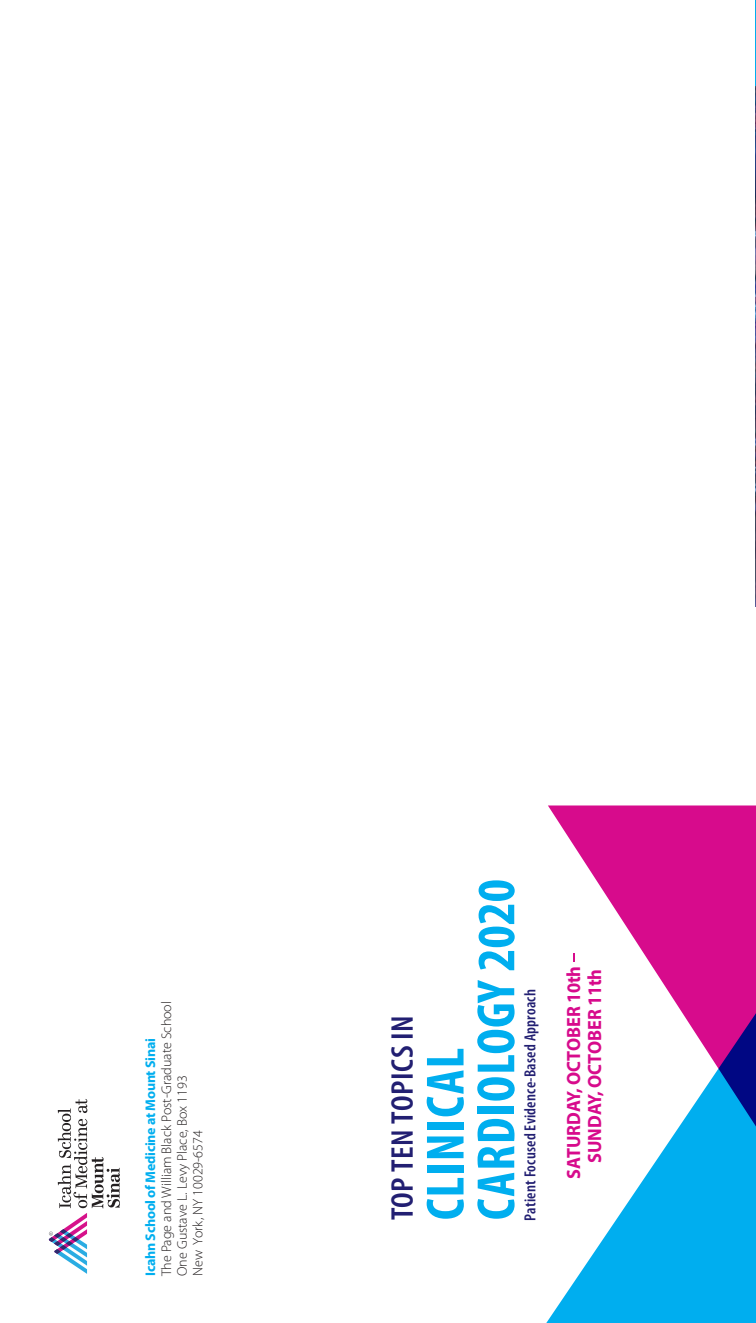
<style>
.page{position:relative;width:756px;height:1323px;background:#fff}
.page>*{position:absolute;margin:0;border:0;box-sizing:border-box;transform-origin:0 0}
.t1{font:700 condensed 54.25px/50.8px "Myriad Pro";letter-spacing:.02em;color:#00aeef}
.t2{font:600 condensed 31.5px "Myriad Pro";letter-spacing:.02em;color:#221f72;scale:1.06 1}
.t3{font:700 19.25px/21px "Myriad Pro";letter-spacing:.005em;color:#d70b8c;text-align:right;scale:.95 1}
.t4{font:600 condensed 16.1px "Myriad Pro";letter-spacing:.015em;color:#221f72}
.t5{font:300 14px/15.8px "Myriad Pro";color:#231f20}
.t6{font:700 14px "Myriad Pro";letter-spacing:-.02em;color:#00aeef}
</style>
<div class="page">
<img style="left:755px;top:76px;width:1px;height:530px">
<svg style="left:546px;top:1127px;width:210px;height:196px;fill:#00aeef"></svg>
<svg style="left:548px;top:805px;width:208px;height:322px"></svg>
<svg style="left:573px;top:954px;width:2px;height:8px"></svg>
<svg style="left:49px;top:1099px;width:71px;height:175px"></svg>
<hr style="left:0;top:0;width:1px;height:85px;background:#00aeef">
<p class="t5" style="left:158px;top:1276px;width:276px;rotate:-90deg">The Page and William Black Post-Graduate School<br>One Gustave L. Levy Place, Box 1193<br>New York, NY 10029-6574</p>
<p class="t6" style="left:141px;top:1276px;width:239px;rotate:-90deg">Icahn School of Medicine at Mount Sinai</p>
<h2 class="t2" style="left:385px;top:1220px;width:195px;rotate:-90deg">TOP TEN TOPICS IN</h2>
<h1 class="t1" style="left:419px;top:1220px;width:342px;rotate:-90deg">CLINICAL<br>CARDIOLOGY 2020</h1>
<p class="t4" style="left:521px;top:1221px;width:233px;rotate:-90deg">Patient Focused Evidence-Based Approach</p>
<h3 class="t3" style="left:563px;top:1179px;width:226px;rotate:-90deg">SATURDAY, OCTOBER 10th<br>SUNDAY, OCTOBER 11th</h3>
</div>
